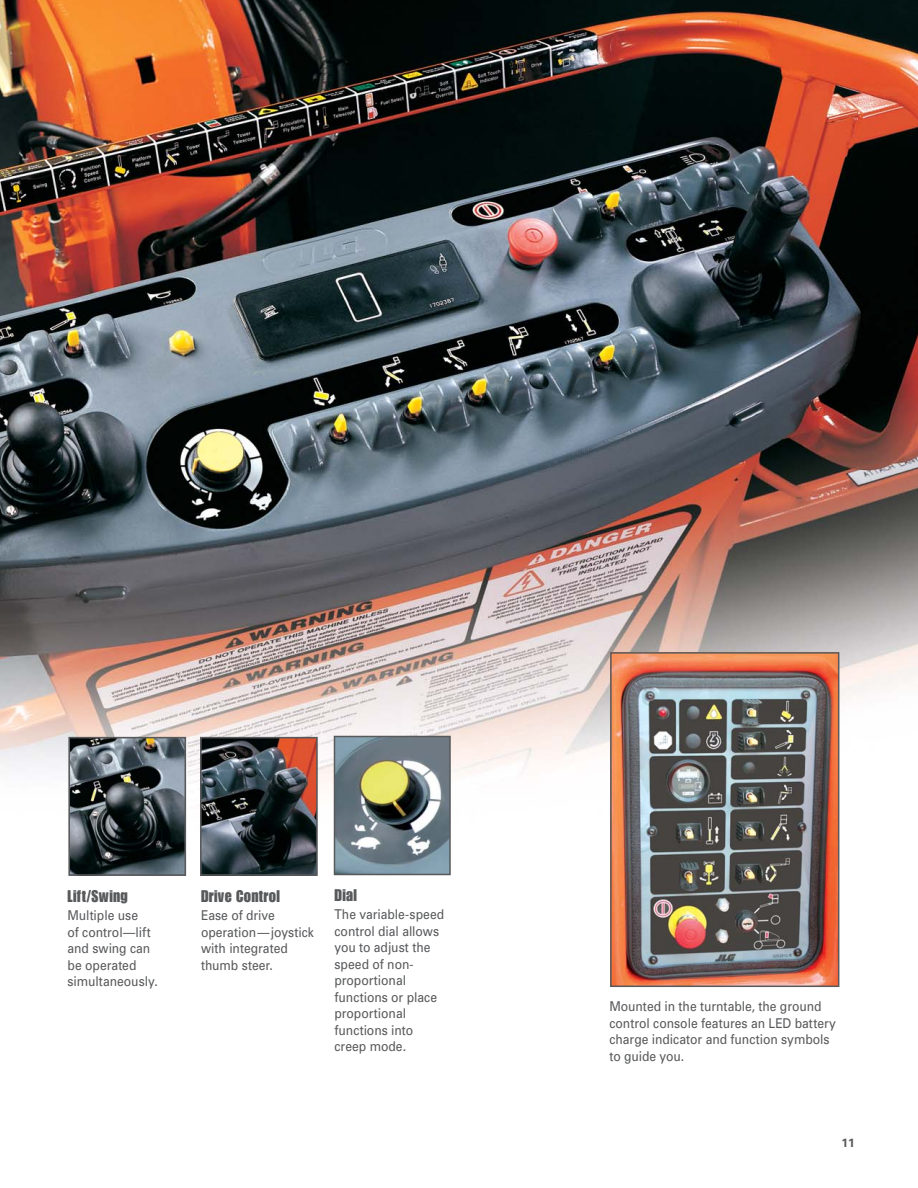
<style>
.page{position:relative;width:918px;height:1188px;background:#fff}
.page>*{position:absolute;margin:0;border:0;box-sizing:border-box;transform-origin:0 0}
.t1{font:16.5px "JLG Impact Standard";letter-spacing:.02em;color:#58595b;scale:.95 1}
.t2{font:13.5px/16.5px "Univers";letter-spacing:-.005em;color:#58595b;scale:.9 1}
.t3{font:700 12px "Univers";color:#58595b}
</style>
<div class="page">
<img style="left:0;top:0;width:918px;height:987px">
<img style="left:337px;top:739px;width:111px;height:133px">
<div style="left:334px;top:736px;width:117px;height:139px;border:2px solid #58595b"></div>
<img style="left:71px;top:740px;width:112px;height:133px">
<div style="left:68px;top:737px;width:118px;height:139px;border:2px solid #58595b"></div>
<img style="left:613px;top:655px;width:223px;height:329px">
<div style="left:610px;top:652px;width:229px;height:335px;border:2px solid #58595b"></div>
<img style="left:203px;top:740px;width:112px;height:133px">
<div style="left:200px;top:737px;width:118px;height:139px;border:2px solid #58595b"></div>
<p class="t1" style="left:68px;top:890px;width:65px">Lift/Swing</p>
<p class="t2" style="left:68px;top:909px;width:102px">Multiple use<br>of control—lift and swing can be operated simultaneously.</p>
<p class="t1" style="left:201px;top:890px;width:84px">Drive Control</p>
<p class="t2" style="left:201px;top:909px;width:127px">Ease of drive operation — joystick with integrated thumb steer.</p>
<p class="t1" style="left:334px;top:889px;width:25px">Dial</p>
<p class="t2" style="left:334px;top:907px;width:123px">The variable-speed control dial allows you to adjust the speed of non&shy;proportional functions or place proportional functions into creep mode.</p>
<p class="t2" style="left:609px;top:1000px;width:253px">Mounted in the turntable, the ground control console features an LED battery charge indicator and function symbols to guide you.</p>
<p class="t3" style="left:842px;top:1139px;width:15px">11</p>
</div>
